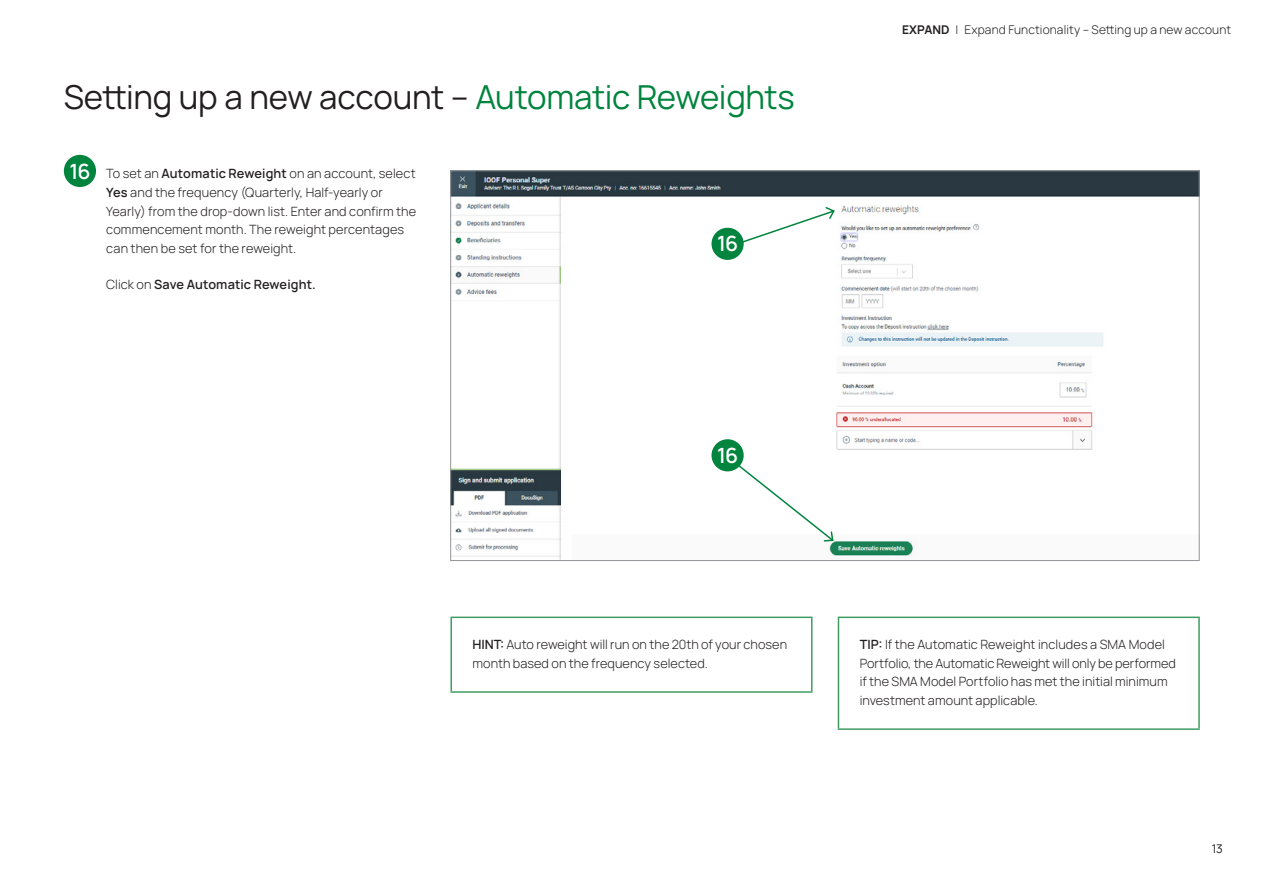
<style>
.page{position:relative;width:1263px;height:893px;background:#fff}
.page>*{position:absolute;margin:0;border:0;box-sizing:border-box;transform-origin:0 0}
._00A_Internal_header{font:33px "Manrope";letter-spacing:-.01em;color:#231f20}
._01_Subhead_1{font:600 21px "Manrope";color:#fff}
._08_Callout_box_text_style{font:300 12.75px/18.6px "Manrope";color:#231f20}
._07b_Body_numbered_indents{font:300 12.75px/18.8px "Manrope";letter-spacing:.01em;color:#231f20}
._07b_Body_numbered_indents-2{font:600 12.75px "Manrope";letter-spacing:.01em;color:#231f20}
.t1{font:300 12px "Manrope";letter-spacing:.01em;color:#231f20}
.t2{font:12px "Manrope";color:#231f20}
.s1{color:#00843e}
.s2{font-weight:600}
.s3{font-weight:300}
.s4{font-weight:700}
</style>
<div class="page">
<img style="left:452px;top:173px;width:745px;height:386px">
<div style="left:64px;top:155px;width:32px;height:32px;background:#00843e;border-radius:50%"></div>
<hr style="left:450px;top:618px;width:2px;height:73px;background:#3f9a60">
<hr style="left:811px;top:618px;width:1px;height:73px;background:#3f9a60">
<hr style="left:450px;top:617px;width:362px;height:1px;background:#3f9a60">
<hr style="left:450px;top:691px;width:362px;height:2px;background:#3f9a60">
<hr style="left:838px;top:618px;width:1px;height:110px;background:#3f9a60">
<hr style="left:1198px;top:618px;width:2px;height:110px;background:#3f9a60">
<hr style="left:838px;top:617px;width:362px;height:1px;background:#3f9a60">
<hr style="left:838px;top:728px;width:362px;height:2px;background:#3f9a60">
<div style="left:711px;top:439px;width:33px;height:32px;background:#00843e;border-radius:50%"></div>
<svg style="left:735px;top:462px;width:100px;height:80px"></svg>
<div style="left:711px;top:228px;width:33px;height:32px;background:#00843e;border-radius:50%"></div>
<svg style="left:740px;top:206px;width:96px;height:38px"></svg>
<p class="_00A_Internal_header" style="left:64px;top:74px;width:732px">Setting up a new account – <span class="s1">Automatic Reweights</span></p>
<p class="_01_Subhead_1" style="left:69px;top:156px;width:23px">16</p>
<p class="_07b_Body_numbered_indents" style="left:106px;top:163px;width:311px">To set an <span class="s2">Automatic Reweight</span> on an account, select <span class="s2">Yes</span> and the frequency (Quarterly, Half-yearly or Yearly) from the drop-down list. Enter and confirm the commencement month. The reweight percentages can then be set for the reweight.</p>
<p class="_07b_Body_numbered_indents-2" style="left:106px;top:275px;width:211px"><span class="s3">Click on</span> Save Automatic Reweight.</p>
<p class="_01_Subhead_1" style="left:717px;top:229px;width:23px">16</p>
<p class="_01_Subhead_1" style="left:717px;top:440px;width:23px">16</p>
<p class="t1" style="left:902px;top:21px;width:331px"><span class="s4">EXPAND</span> | Expand Functionality – Setting up a new account</p>
<p class="_08_Callout_box_text_style" style="left:472px;top:635px;width:316px"><span class="s2">HINT:</span> Auto reweight will run on the 20th of your chosen month based on the frequency selected.</p>
<p class="_08_Callout_box_text_style" style="left:860px;top:635px;width:318px"><span class="s2">TIP:</span> If the Automatic Reweight includes a SMA Model Portfolio, the Automatic Reweight will only be performed if the SMA Model Portfolio has met the initial minimum investment amount applicable.</p>
<p class="t2" style="left:1212px;top:840px;width:12px">13</p>
</div>
